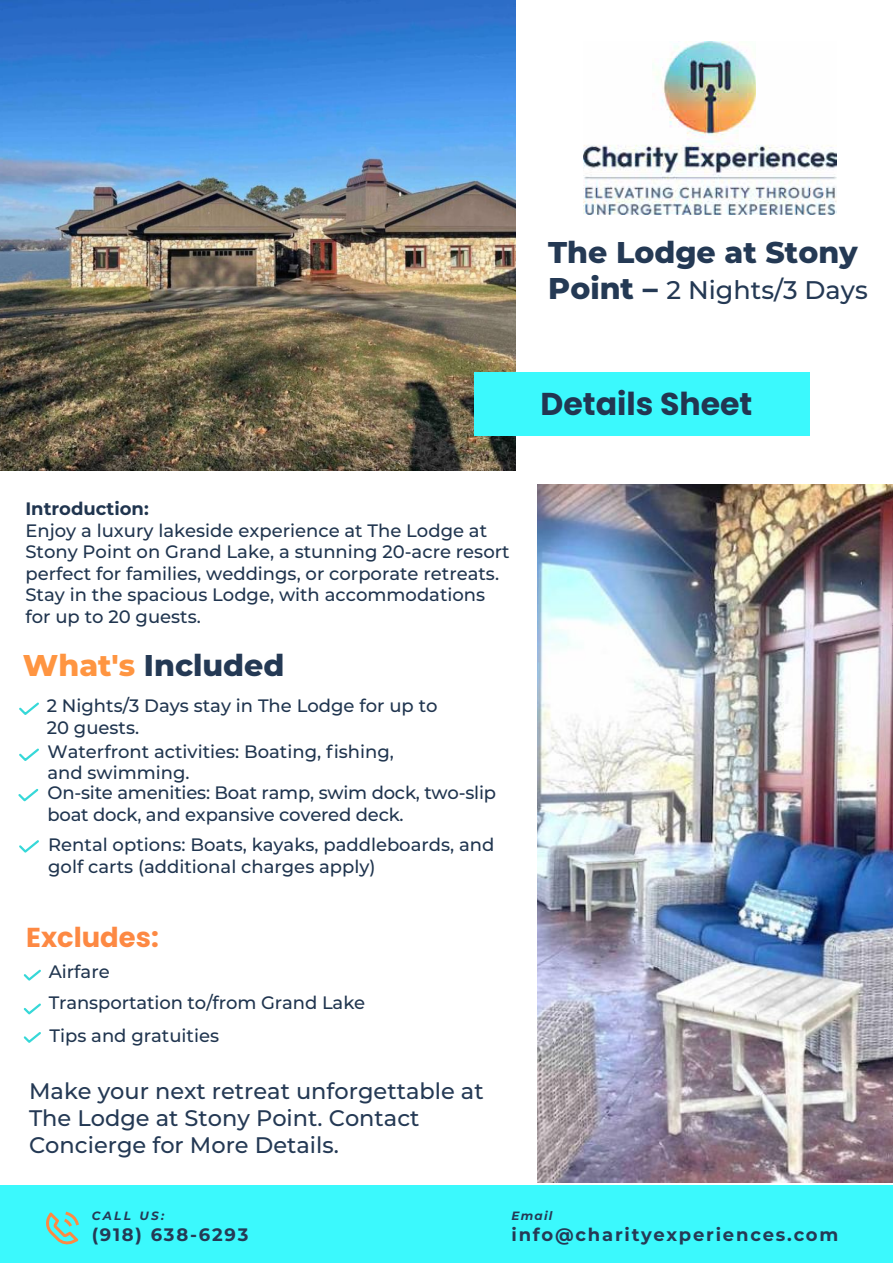
<style>
.page{position:relative;width:893px;height:1263px;background:#fff}
.page>*{position:absolute;margin:0;border:0;box-sizing:border-box;transform-origin:0 0}
.t1{font:700 31.5px "Poppins";color:#223651}
.t2{font:800 30px "Montserrat";color:#243954}
.t3{font:700 27.45px "Poppins";color:#fd8943}
.t4{font:500 25.5px "Montserrat";color:#243954}
.t5{font:500 22.5px/27px "Montserrat";color:#243954}
.t6{font:500 18px/21.6px "Montserrat";color:#20354f}
.t7{font:700 18px "Montserrat";letter-spacing:.1em;color:#253a55}
.t8{font:700 18px "Montserrat";color:#20354f}
.t9{font:italic 700 12px "Montserrat";letter-spacing:.145em;color:#253a55}
.s1{font-weight:800;font-size:30px}
.s2{color:#ff9541}
</style>
<div class="page">
<img style="left:584px;top:41px;width:253px;height:174px">
<svg style="left:19px;top:702px;width:20px;height:13px"></svg>
<svg style="left:19px;top:748px;width:20px;height:13px"></svg>
<svg style="left:18px;top:789px;width:21px;height:13px"></svg>
<svg style="left:19px;top:840px;width:20px;height:13px"></svg>
<svg style="left:23px;top:969px;width:18px;height:12px"></svg>
<svg style="left:23px;top:1003px;width:18px;height:12px"></svg>
<svg style="left:23px;top:1032px;width:18px;height:11px"></svg>
<div style="left:0;top:1186px;width:893px;height:77px;background:#3bf9fd"></div>
<svg style="left:46px;top:1211px;width:33px;height:34px"></svg>
<img style="left:0;top:0;width:515px;height:470px">
<div style="left:474px;top:372px;width:335px;height:63px;background:#3bf9fd"></div>
<img style="left:538px;top:485px;width:355px;height:698px">
<h2 class="t2" style="left:548px;top:230px;width:311px">The Lodge at Stony</h2>
<h3 class="t4" style="left:548px;top:272px;width:321px"><span class="s1">Point –</span> 2 Nights/3 Days</h3>
<h1 class="t1" style="left:540px;top:386px;width:213px">Details Sheet</h1>
<p class="t8" style="left:25px;top:496px;width:125px">Introduction:</p>
<p class="t6" style="left:25px;top:519px;width:486px">Enjoy a luxury lakeside experience at The Lodge at Stony Point on Grand Lake, a stunning 20-acre resort perfect for families, weddings, or corporate retreats.<br>Stay in the spacious Lodge, with accommodations for up to 20 guests.</p>
<h2 class="t2" style="left:23px;top:643px;width:263px"><span class="s2">What's</span> Included</h2>
<p class="t6" style="left:47px;top:694px;width:392px">2 Nights/3 Days stay in The Lodge for up to<br>20 guests.</p>
<p class="t6" style="left:47px;top:740px;width:450px;line-height:21.1px">Waterfront activities: Boating, fishing,<br>and swimming.<br>On-site amenities: Boat ramp, swim dock, two-slip boat dock, and expansive covered deck.</p>
<p class="t6" style="left:48px;top:833px;width:448px">Rental options: Boats, kayaks, paddleboards, and golf carts (additional charges apply)</p>
<h3 class="t3" style="left:26px;top:921px;width:134px">Excludes:</h3>
<p class="t6" style="left:49px;top:955px;width:318px;line-height:32px">Airfare<br>Transportation to/from Grand Lake<br>Tips and gratuities</p>
<p class="t5" style="left:29px;top:1077px;width:456px">Make your next retreat unforgettable at<br>The Lodge at Stony Point. Contact<br>Concierge for More Details.</p>
<p class="t9" style="left:92px;top:1206px;width:74px">CALL US:</p>
<p class="t7" style="left:92px;top:1222px;width:158px">(918) 638-6293</p>
<p class="t9" style="left:511px;top:1206px;width:42px">Email</p>
<p class="t7" style="left:511px;top:1222px;width:328px">info@charityexperiences.com</p>
</div>
